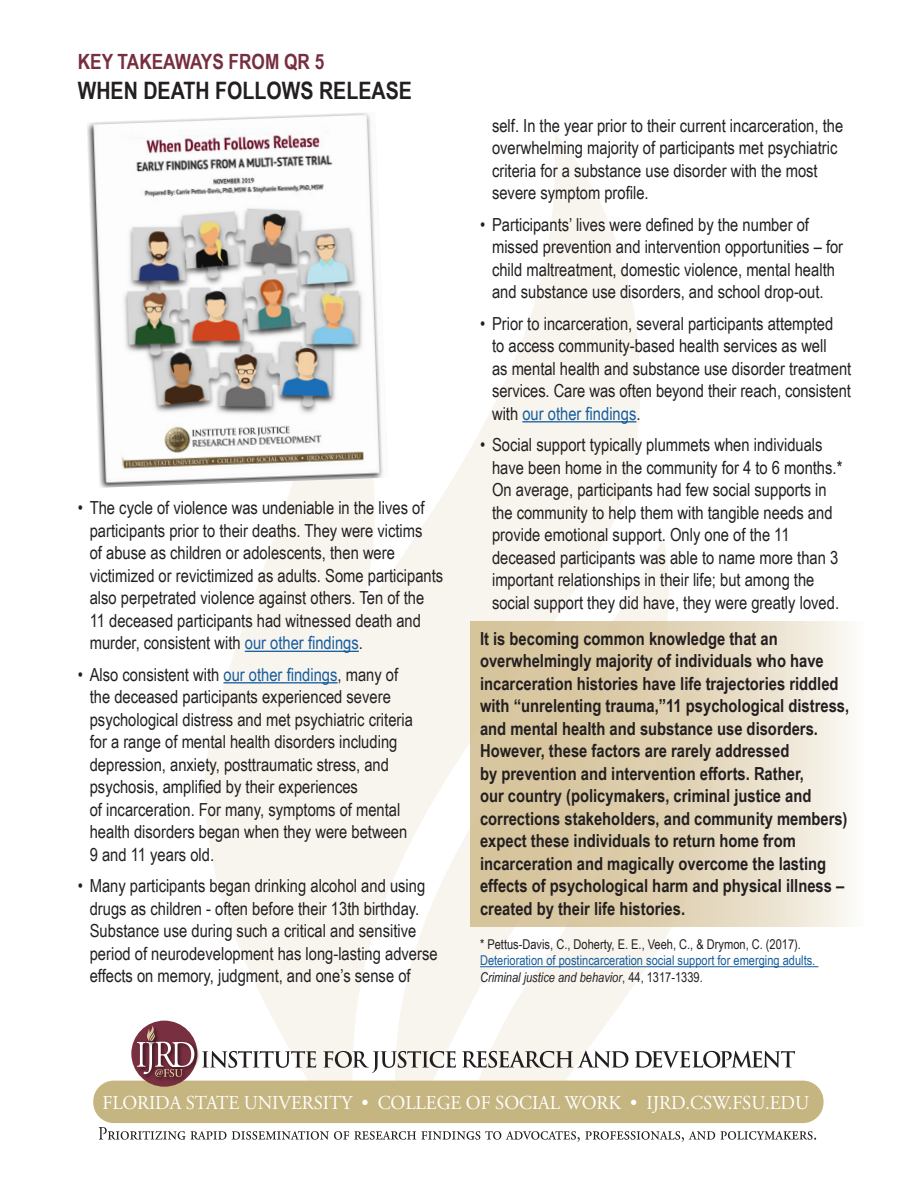
<style>
.page{position:relative;width:918px;height:1188px;background:#fff}
.page>*{position:absolute;margin:0;border:0;box-sizing:border-box;transform-origin:0 0}
.t1{font:700 24px "Arial Narrow";color:#231f20}
.t2{font:700 21px "Arial Narrow";color:#772e3f}
.t3{font:19.65px "Adobe Garamond Pro";letter-spacing:-.005em;color:#fff;scale:.95 1}
.t4{font:18px/22.5px "Arial Narrow";color:#231f20}
.t5{font:700 18px/22.5px "Arial Narrow";color:#231f20}
.t6{font:13.5px/16.2px "Arial Narrow";color:#175d9e}
.t7{font:italic 13.5px "Arial Narrow";color:#231f20}
.s1{color:#175d9e}
.s2{color:#231f20}
.s3{font-style:normal}
</style>
<div class="page">
<svg style="left:205px;top:133px;width:508px;height:948px;fill:#f8f5ef"></svg>
<div style="left:93px;top:1081px;width:731px;height:42px;background:#c5b681;border-radius:21px"></div>
<svg style="left:131px;top:1021px;width:66px;height:66px"></svg>
<img style="left:134px;top:1039px;width:3px;height:33px">
<img style="left:141px;top:1077px;width:12px;height:4px">
<img style="left:194px;top:1039px;width:6px;height:29px">
<img style="left:153px;top:1077px;width:37px;height:7px">
<img style="left:146px;top:1023px;width:16px;height:3px">
<svg style="left:137px;top:1026px;width:57px;height:51px;background:#8f5e67"></svg>
<svg style="left:202px;top:1051px;width:114px;height:17px"></svg>
<svg style="left:323px;top:1051px;width:133px;height:22px"></svg>
<svg style="left:462px;top:1051px;width:166px;height:17px"></svg>
<svg style="left:635px;top:1051px;width:160px;height:17px"></svg>
<svg style="left:99px;top:1127px;width:127px;height:13px"></svg>
<svg style="left:232px;top:1131px;width:584px;height:11px"></svg>
<svg style="left:471px;top:621px;width:378px;height:306px;background:#e1d3b6"></svg>
<hr style="left:245px;top:651px;width:114px;height:1px;background:#175d9e">
<hr style="left:224px;top:682px;width:114px;height:1px;background:#175d9e">
<hr style="left:522px;top:421px;width:114px;height:1px;background:#175d9e">
<hr style="left:480px;top:966px;width:339px;height:1px;background:#175d9e">
<img style="left:87px;top:113px;width:301px;height:375px">
<p class="t2" style="left:78px;top:46px;width:248px">KEY TAKEAWAYS FROM QR 5</p>
<p class="t1" style="left:78px;top:73px;width:336px">WHEN DEATH FOLLOWS RELEASE</p>
<p class="t4" style="left:90px;top:496px;width:355px;text-indent:-12px">• The cycle of violence was undeniable in the lives of participants prior to their deaths. They were victims<br>of abuse as children or adolescents, then were victimized or revictimized as adults. Some participants also perpetrated violence against others. Ten of the 11 deceased participants had witnessed death and murder, consistent with <span class="s1">our other findings</span>.</p>
<p class="t4" style="left:90px;top:663px;width:325px;text-indent:-12px">• Also consistent with <span class="s1">our other findings</span>, many of the deceased participants experienced severe psychological distress and met psychiatric criteria for a range of mental health disorders including depression, anxiety, posttraumatic stress, and psychosis, amplified by their experiences<br>of incarceration. For many, symptoms of mental health disorders began when they were between 9 and 11 years old.</p>
<p class="t4" style="left:90px;top:874px;width:349px;text-indent:-12px">• Many participants began drinking alcohol and using drugs as children - often before their 13th birthday.<br>Substance use during such a critical and sensitive period of neurodevelopment has long-lasting adverse effects on memory, judgment, and one’s sense of</p>
<p class="t4" style="left:492px;top:114px;width:353px">self. In the year prior to their current incarceration, the overwhelming majority of participants met psychiatric criteria for a substance use disorder with the most severe symptom profile.</p>
<p class="t4" style="left:492px;top:213px;width:353px;text-indent:-12px">• Participants’ lives were defined by the number of missed prevention and intervention opportunities – for child maltreatment, domestic violence, mental health and substance use disorders, and school drop-out.</p>
<p class="t4" style="left:492px;top:312px;width:361px;text-indent:-12px">• Prior to incarceration, several participants attempted<br>to access community-based health services as well<br>as mental health and substance use disorder treatment services. Care was often beyond their reach, consistent with <span class="s1">our other findings</span>.</p>
<p class="t4" style="left:492px;top:433px;width:352px;text-indent:-12px">• Social support typically plummets when individuals have been home in the community for 4 to 6 months.* On average, participants had few social supports in the community to help them with tangible needs and provide emotional support. Only one of the 11 deceased participants was able to name more than 3 important relationships in their life; but among the social support they did have, they were greatly loved.</p>
<p class="t5" style="left:480px;top:626px;width:371px">It is becoming common knowledge that an overwhelmingly majority of individuals who have incarceration histories have life trajectories riddled with “unrelenting trauma,”11 psychological distress, and mental health and substance use disorders.<br>However, these factors are rarely addressed<br>by prevention and intervention efforts. Rather,<br>our country (policymakers, criminal justice and corrections stakeholders, and community members) expect these individuals to return home from incarceration and magically overcome the lasting effects of psychological harm and physical illness – created by their life histories.</p>
<p class="t6" style="left:480px;top:936px;width:337px"><span class="s2">* Pettus-Davis, C., Doherty, E. E., Veeh, C., &amp; Drymon, C. (2017).<br></span>Deterioration of postincarceration social support for emerging adults.</p>
<p class="t7" style="left:480px;top:967px;width:224px">Criminal justice and behavior<span class="s3">, 44, 1317-1339.</span></p>
<p class="t3" style="left:102px;top:1091px;width:745px">FLORIDA STATE UNIVERSITY • COLLEGE OF SOCIAL WORK • IJRD.CSW.FSU.EDU</p>
</div>
